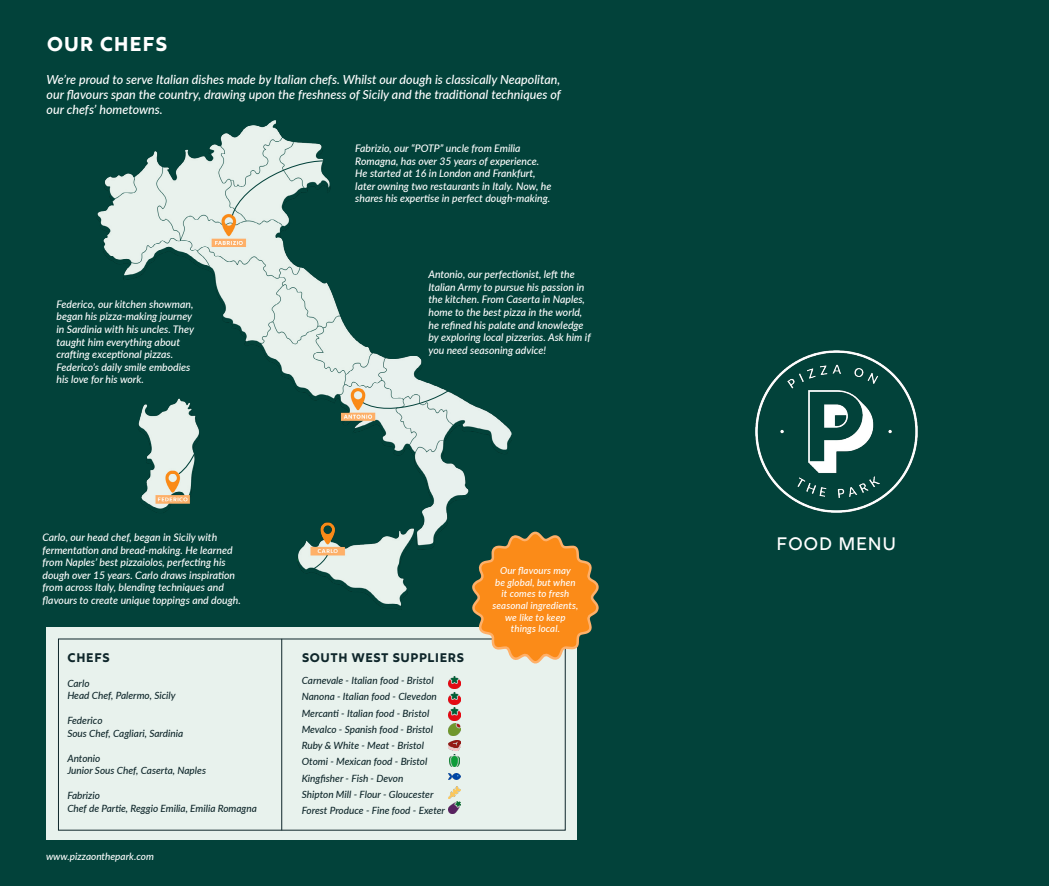
<style>
.page{position:relative;width:1049px;height:886px;background:#02423a}
.page>*{position:absolute;margin:0;border:0;box-sizing:border-box;transform-origin:0 0}
.t1{font:20px "Rig Bold Face";color:#fff}
.t2{font:18.12px "Rig Medium Face";color:#fff}
.t3{font:italic 500 12.5px/15px "Lato";color:#fff;text-align:justify}
.t4{font:12.5px "Rig Bold Face";color:#0f272b}
.t5{font:italic 500 10.5px/12.5px "Lato";color:#fff}
.t6{font:italic 500 10px/16.2px "Lato";color:#0f272b}
.t7{font:italic 500 10px "Lato";color:#fff}
.t8{font:italic 500 9.75px/11.6px "Lato";letter-spacing:.01em;color:#fff;text-align:center}
</style>
<div class="page">
<img style="left:755px;top:350px;width:163px;height:163px">
<div style="left:47px;top:627px;width:530px;height:213px;background:#e8f2ed"></div>
<hr style="left:281px;top:639px;width:1px;height:191px;background:#0f272b">
<svg style="left:470px;top:531px;width:129px;height:135px"></svg>
<img style="left:97px;top:120px;width:414px;height:490px">
<svg style="left:247px;top:554px;width:81px;height:32px"></svg>
<svg style="left:177px;top:348px;width:36px;height:127px"></svg>
<svg style="left:362px;top:368px;width:110px;height:50px"></svg>
<svg style="left:231px;top:157px;width:111px;height:60px"></svg>
<svg style="left:449px;top:676px;width:12px;height:91px"></svg>
<svg style="left:449px;top:773px;width:12px;height:6px"></svg>
<svg style="left:449px;top:786px;width:12px;height:28px"></svg>
<h1 class="t1" style="left:47px;top:32px;width:123px">OUR CHEFS</h1>
<p class="t3" style="left:47px;top:72px;width:516px">We’re proud to serve Italian dishes made by Italian chefs. Whilst our dough is classically Neapolitan, our flavours span the country, drawing upon the freshness of Sicily and the traditional techniques of our chefs’ hometowns.</p>
<p class="t5" style="left:57px;top:297px;width:139px">Federico, our kitchen showman, began his pizza-making journey in Sardinia with his uncles. They taught him everything about crafting exceptional pizzas.<br>Federico’s daily smile embodies his love for his work.</p>
<p class="t5" style="left:355px;top:142px;width:198px">Fabrizio, our “POTP” uncle from Emilia Romagna, has over 35 years of experience.<br>He started at 16 in London and Frankfurt, later owning two restaurants in Italy. Now, he shares his expertise in perfect dough-making.</p>
<p class="t5" style="left:428px;top:268px;width:164px">Antonio, our perfectionist, left the Italian Army to pursue his passion in the kitchen. From Caserta in Naples, home to the best pizza in the world, he refined his palate and knowledge by exploring local pizzerias. Ask him if you need seasoning advice!</p>
<p class="t5" style="left:43px;top:531px;width:200px">Carlo, our head chef, began in Sicily with fermentation and bread-making. He learned from Naples’ best pizzaiolos, perfecting his dough over 15 years. Carlo draws inspiration from across Italy, blending techniques and flavours to create unique toppings and dough.</p>
<p class="t4" style="left:67px;top:649px;width:44px">CHEFS</p>
<p class="t6" style="left:67px;top:676px;width:110px;line-height:12.5px">Carlo<br>Head Chef, Palermo, Sicily</p>
<p class="t6" style="left:67px;top:714px;width:118px;line-height:12.5px">Federico<br>Sous Chef, Cagliari, Sardinia</p>
<p class="t6" style="left:67px;top:751px;width:140px;line-height:12.5px">Antonio<br>Junior Sous Chef, Caserta, Naples</p>
<p class="t6" style="left:67px;top:789px;width:191px;line-height:12.5px">Fabrizio<br>Chef de Partie, Reggio Emilia, Emilia Romagna</p>
<p class="t7" style="left:46px;top:849px;width:109px">www.pizzaonthepark.com</p>
<p class="t4" style="left:302px;top:649px;width:164px">SOUTH WEST SUPPLIERS</p>
<p class="t6" style="left:302px;top:672px;width:145px">Carnevale - Italian food - Bristol<br>Nanona - Italian food - Clevedon<br>Mercanti - Italian food - Bristol<br>Mevalco - Spanish food - Bristol<br>Ruby &amp; White - Meat - Bristol<br>Otomi - Mexican food - Bristol<br>Kingfisher - Fish - Devon<br>Shipton Mill - Flour - Gloucester<br>Forest Produce - Fine food - Exeter</p>
<p class="t8" style="left:492px;top:564px;width:87px">Our flavours may<br>be global, but when it comes to fresh seasonal ingredients, we like to keep things local.</p>
<h2 class="t2" style="left:776px;top:533px;width:122px">FOOD MENU</h2>
</div>
